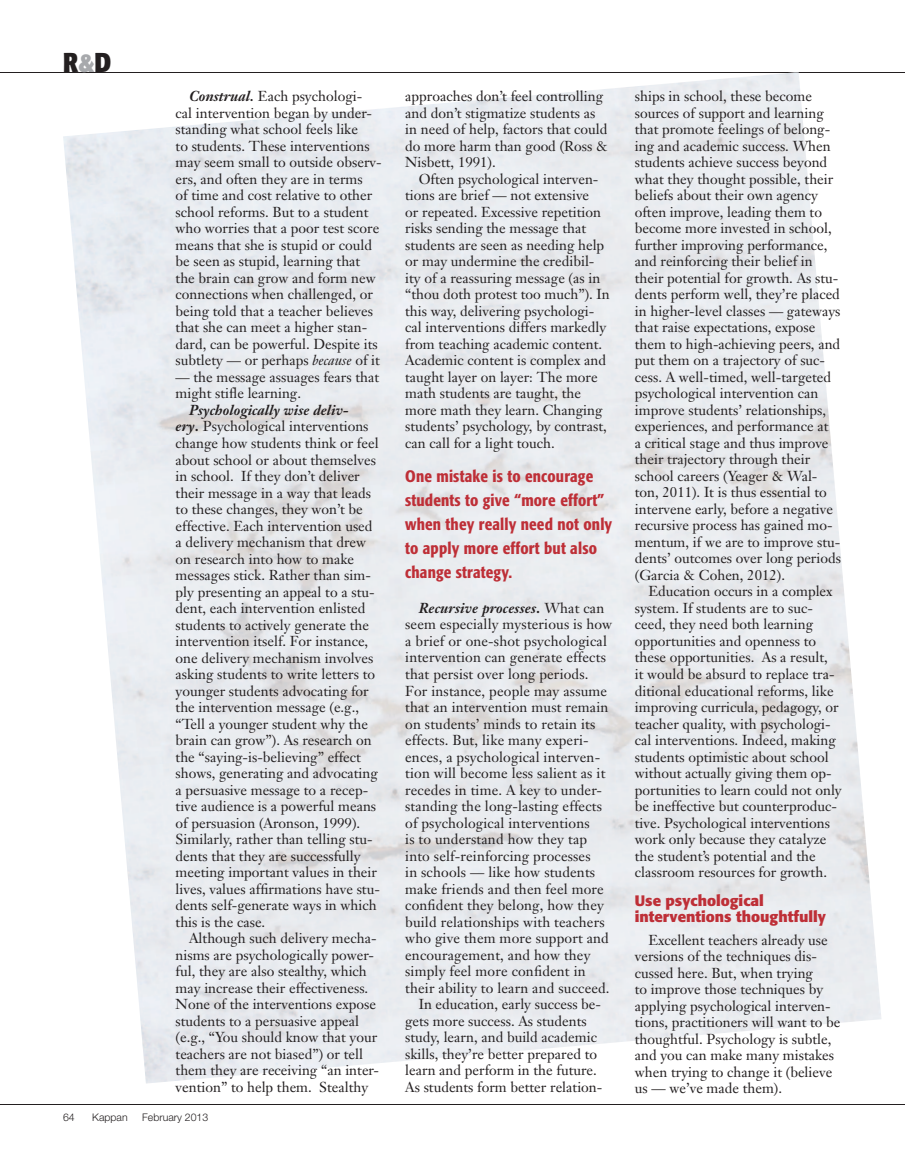
<style>
.page{position:relative;width:905px;height:1175px;background:#fff}
.page>*{position:absolute;margin:0;border:0;box-sizing:border-box;transform-origin:0 0}
.t1{font:700 condensed 27px "Formata";color:#231f20}
.t2{font:500 condensed 16.5px/24px "Formata";letter-spacing:.01em;color:#be2f37}
.t3{font:700 15px/16.5px "Formata";color:#be2f37}
.t4{font:14.25px/16.5px "Janson Text";color:#231f20}
.t5{font:italic 700 14.25px "Janson Text";letter-spacing:.01em;color:#231f20}
.t6{font:300 10.5px "Helvetica Neue";color:#231f20}
.s1{color:#a7a9ac}
.s2{font-weight:700;font-style:italic}
.s3{font-style:italic}
.s4{font-weight:700}
.s5{font-style:normal}
.s6{font-weight:400;font-style:normal}
</style>
<div class="page">
<hr style="left:0;top:72px;width:904px;height:1px;background:#231f20">
<hr style="left:0;top:1103px;width:904px;height:1px;background:#231f20">
<img style="left:430px;top:72px;width:396px;height:347px">
<h1 class="t1" style="left:63px;top:46px;width:50px">R<span class="s1">&amp;</span>D</h1>
<p class="t4" style="left:176px;top:88px;width:208px;text-indent:13px"><span class="s2">Construal.</span> Each psychologi&shy;cal intervention began by under&shy;standing what school feels like<br>to students. These interventions may seem small to outside observ&shy;ers, and often they are in terms<br>of time and cost relative to other school reforms. But to a student who worries that a poor test score means that she is stupid or could be seen as stupid, learning that the brain can grow and form new connections when challenged, or being told that a teacher believes that she can meet a higher stan&shy;dard, can be powerful. Despite its subtlety — or perhaps <span class="s3">because</span> of it</p>
<p class="t4" style="left:176px;top:368px;width:205px">— the message assuages fears that might stifle learning.</p>
<p class="t4" style="left:176px;top:401px;width:206px;text-indent:13px"><span class="s2">Psychologically wise deliv-<br>ery</span><span class="s4">.</span> Psychological interventions change how students think or feel about school or about themselves in school. If they don’t deliver their message in a way that leads to these changes, they won’t be effective. Each intervention used a delivery mechanism that drew on research into how to make messages stick. Rather than sim&shy;ply presenting an appeal to a stu&shy;dent, each intervention enlisted students to actively generate the intervention itself. For instance, one delivery mechanism involves asking students to write letters to younger students advocating for the intervention message (e.g., “Tell a younger student why the brain can grow”). As research on the “saying-is-believing” effect shows, generating and advocating a persuasive message to a recep&shy;tive audience is a powerful means of persuasion (Aronson, 1999).<br>Similarly, rather than telling stu&shy;dents that they are successfully meeting important values in their lives, values affirmations have stu&shy;dents self-generate ways in which this is the case.</p>
<p class="t4" style="left:176px;top:930px;width:205px;text-indent:13px">Although such delivery mecha&shy;nisms are psychologically power&shy;ful, they are also stealthy, which may increase their effectiveness.<br>None of the interventions expose students to a persuasive appeal (e.g., “You should know that your teachers are not biased”) or tell them they are receiving “an inter&shy;vention” to help them. Stealthy</p>
<p class="t6" style="left:63px;top:1111px;width:13px">64</p>
<p class="t6" style="left:92px;top:1111px;width:37px">Kappan</p>
<p class="t6" style="left:142px;top:1111px;width:67px">February 2013</p>
<p class="t4" style="left:405px;top:88px;width:204px">approaches don’t feel controlling and don’t stigmatize students as in need of help, factors that could do more harm than good (Ross &amp;<br>Nisbett, 1991).</p>
<p class="t4" style="left:405px;top:170px;width:206px;text-indent:13px">Often psychological interven&shy;tions are brief — not extensive<br>or repeated. Excessive repetition risks sending the message that students are seen as needing help or may undermine the credibil&shy;ity of a reassuring message (as in “thou doth protest too much”). In this way, delivering psychologi&shy;cal interventions differs markedly from teaching academic content.<br>Academic content is complex and taught layer on layer: The more math students are taught, the more math they learn. Changing students’ psychology, by contrast, can call for a light touch.</p>
<p class="t2" style="left:405px;top:464px;width:208px">One mistake is to encourage students to give “more effort” when they really need not only to apply more effort but also change strategy.</p>
<p class="t5" style="left:419px;top:599px;width:187px">Recursive processes<span class="s5">.</span> <span class="s6">What can</span></p>
<p class="t4" style="left:405px;top:616px;width:208px">seem especially mysterious is how</p>
<p class="t4" style="left:405px;top:632px;width:203px">a brief or one-shot psychological</p>
<p class="t4" style="left:405px;top:649px;width:202px">intervention can generate effects</p>
<p class="t4" style="left:405px;top:665px;width:185px">that persist over long periods.</p>
<p class="t4" style="left:405px;top:682px;width:203px">For instance, people may assume</p>
<p class="t4" style="left:405px;top:698px;width:205px">that an intervention must remain</p>
<p class="t4" style="left:405px;top:715px;width:192px">on students’ minds to retain its</p>
<p class="t4" style="left:405px;top:731px;width:185px">effects. But, like many experi-</p>
<p class="t4" style="left:405px;top:748px;width:196px">ences, a psychological interven-</p>
<p class="t4" style="left:405px;top:764px;width:202px">tion will become less salient as it</p>
<p class="t4" style="left:405px;top:781px;width:198px">recedes in time. A key to under-</p>
<p class="t4" style="left:405px;top:797px;width:198px">standing the long-lasting effects</p>
<p class="t4" style="left:405px;top:814px;width:186px">of psychological interventions</p>
<p class="t4" style="left:405px;top:830px;width:183px">is to understand how they tap</p>
<p class="t4" style="left:405px;top:847px;width:187px">into self-reinforcing processes</p>
<p class="t4" style="left:405px;top:863px;width:191px">in schools — like how students</p>
<p class="t4" style="left:405px;top:880px;width:200px">make friends and then feel more</p>
<p class="t4" style="left:405px;top:896px;width:200px">confident they belong, how they</p>
<p class="t4" style="left:405px;top:913px;width:201px">build relationships with teachers</p>
<p class="t4" style="left:405px;top:929px;width:205px">who give them more support and</p>
<p class="t4" style="left:405px;top:946px;width:187px">encouragement, and how they</p>
<p class="t4" style="left:405px;top:962px;width:182px">simply feel more confident in</p>
<p class="t4" style="left:405px;top:979px;width:206px">their ability to learn and succeed.</p>
<p class="t4" style="left:419px;top:995px;width:184px">In education, early success be-</p>
<p class="t4" style="left:405px;top:1012px;width:183px">gets more success. As students</p>
<p class="t4" style="left:405px;top:1028px;width:193px">study, learn, and build academic</p>
<p class="t4" style="left:405px;top:1045px;width:193px">skills, they’re better prepared to</p>
<p class="t4" style="left:405px;top:1061px;width:193px">learn and perform in the future.</p>
<p class="t4" style="left:405px;top:1078px;width:199px">As students form better relation-</p>
<p class="t4" style="left:634px;top:88px;width:208px">ships in school, these become sources of support and learning that promote feelings of belong&shy;ing and academic success. When students achieve success beyond what they thought possible, their beliefs about their own agency often improve, leading them to become more invested in school, further improving performance, and reinforcing their belief in their potential for growth. As stu&shy;dents perform well, they’re placed in higher-level classes — gateways that raise expectations, expose them to high-achieving peers, and put them on a trajectory of suc&shy;cess. A well-timed, well-targeted psychological intervention can improve students’ relationships, experiences, and performance at<br>a critical stage and thus improve their trajectory through their school careers (Yeager &amp; Wal&shy;ton, 2011). It is thus essential to intervene early, before a negative recursive process has gained mo&shy;mentum, if we are to improve stu&shy;dents’ outcomes over long periods (Garcia &amp; Cohen, 2012).</p>
<p class="t4" style="left:634px;top:583px;width:208px;text-indent:13px">Education occurs in a complex system. If students are to suc&shy;ceed, they need both learning opportunities and openness to these opportunities. As a result,<br>it would be absurd to replace tra&shy;ditional educational reforms, like improving curricula, pedagogy, or teacher quality, with psychologi&shy;cal interventions. Indeed, making students optimistic about school without actually giving them op&shy;portunities to learn could not only be ineffective but counterproduc&shy;tive. Psychological interventions work only because they catalyze the student’s potential and the classroom resources for growth.</p>
<p class="t3" style="left:634px;top:891px;width:192px">Use psychological interventions thoughtfully</p>
<p class="t4" style="left:635px;top:931px;width:207px;text-indent:13px">Excellent teachers already use versions of the techniques dis&shy;cussed here. But, when trying<br>to improve those techniques by applying psychological interven&shy;tions, practitioners will want to be thoughtful. Psychology is subtle, and you can make many mistakes when trying to change it (believe us — we’ve made them).</p>
</div>
